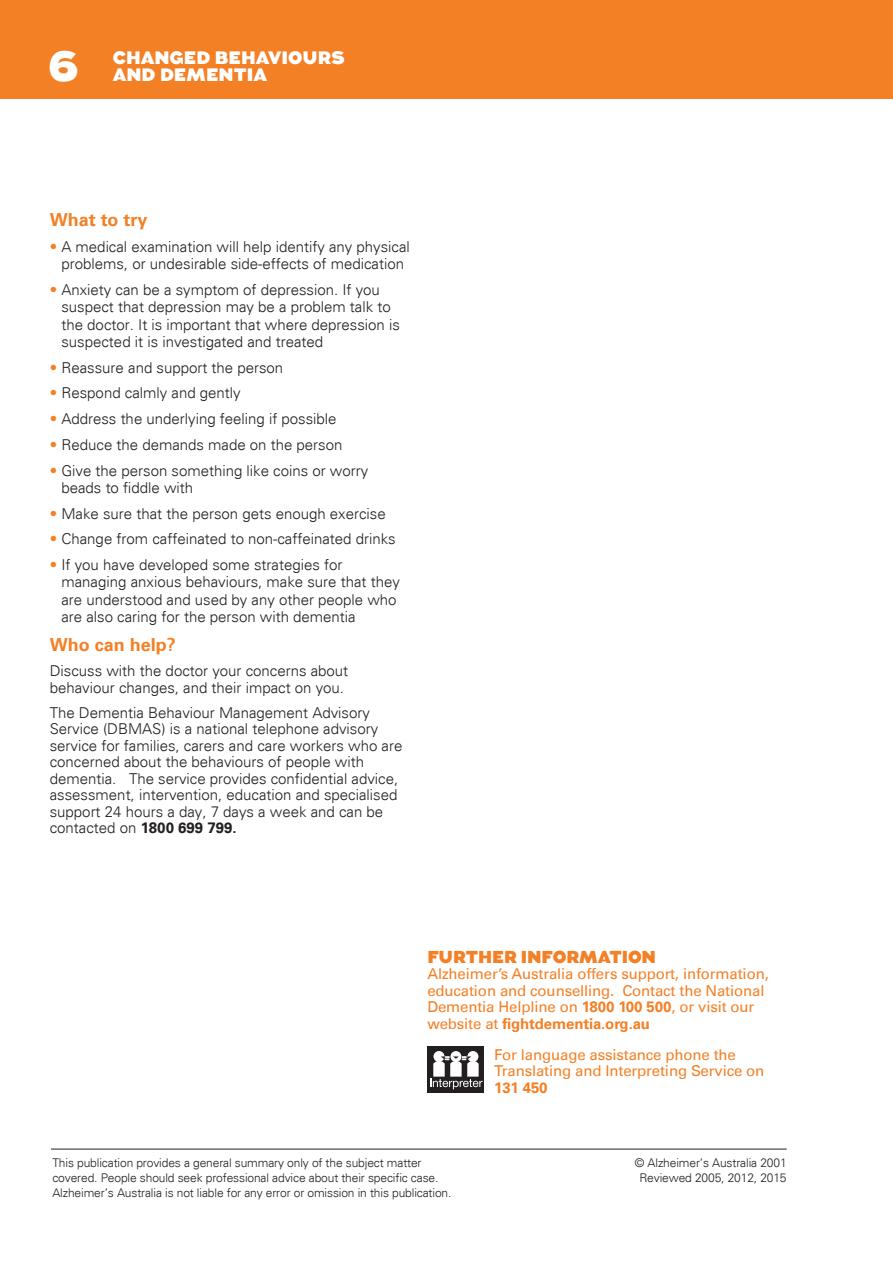
<style>
.page{position:relative;width:893px;height:1263px;background:#fff}
.page>*{position:absolute;margin:0;border:0;box-sizing:border-box;transform-origin:0 0}
.Heading_Large{font:900 42px "Augustus";color:#fff}
.FactSheet_Subtitle{font:900 18px "Augustus";color:#fff}
.Subheading_Intro_Sma{font:700 18px "Univers LT Std";color:#f48026}
.FactSheet_Subtitle-2{font:900 17.25px "Augustus";letter-spacing:-.01em;color:#f48026}
.Body_Copy{font:300 15px/17.2px "Univers";color:#231f20}
.minor_headin{font:300 15px/16.5px "Univers";color:#231f20}
.FactSheet_Subtitle-3{font:15px/16.5px "Univers LT Std";letter-spacing:-.01em;color:#f48026}
.Body_Copy-2{font:300 12px/15px "Univers";letter-spacing:-.01em;color:#231f20}
.s1{color:#f48026}
.s2{font-family:"Univers LT Std";font-weight:700}
.s3{font-weight:700}
</style>
<div class="page">
<hr style="left:51px;top:1149px;width:736px;height:1px;background:#231f20">
<div style="left:0;top:0;width:893px;height:99px;background:#f48026"></div>
<div style="left:427px;top:1046px;width:57px;height:47px;background:#231f20"></div>
<div style="left:467px;top:1051px;width:11px;height:11px;background:#fff;border-radius:50%"></div>
<div style="left:433px;top:1051px;width:11px;height:11px;background:#fff;border-radius:50%"></div>
<div style="left:450px;top:1051px;width:11px;height:11px;background:#fff;border-radius:50%"></div>
<svg style="left:430px;top:1056px;width:53px;height:33px"></svg>
<p class="Heading_Large" style="left:48px;top:41px;width:32px">6</p>
<p class="FactSheet_Subtitle" style="left:113px;top:47px;width:234px">CHANGED BEHAVIOURS</p>
<p class="FactSheet_Subtitle" style="left:113px;top:64px;width:156px">AND DEMENTIA</p>
<p class="Subheading_Intro_Sma" style="left:50px;top:209px;width:99px">What to try</p>
<p class="Body_Copy" style="left:50px;top:238px;width:362px;text-align:center"><span class="s1">•</span> A medical examination will help identify any physical problems, or undesirable side-effects of medication</p>
<p class="Body_Copy" style="left:61px;top:281px;width:340px;text-indent:-12px"><span class="s1">•</span> Anxiety can be a symptom of depression. If you suspect that depression may be a problem talk to the doctor. It is important that where depression is suspected it is investigated and treated</p>
<p class="Body_Copy" style="left:50px;top:359px;width:235px"><span class="s1">•</span> Reassure and support the person</p>
<p class="Body_Copy" style="left:50px;top:384px;width:192px"><span class="s1">•</span> Respond calmly and gently</p>
<p class="Body_Copy" style="left:50px;top:410px;width:288px"><span class="s1">•</span> Address the underlying feeling if possible</p>
<p class="Body_Copy" style="left:50px;top:436px;width:294px"><span class="s1">•</span> Reduce the demands made on the person</p>
<p class="Body_Copy" style="left:61px;top:462px;width:308px;text-indent:-12px"><span class="s1">•</span> Give the person something like coins or worry beads to fiddle with</p>
<p class="Body_Copy" style="left:50px;top:505px;width:337px"><span class="s1">•</span> Make sure that the person gets enough exercise</p>
<p class="Body_Copy" style="left:50px;top:530px;width:347px"><span class="s1">•</span> Change from caffeinated to non-caffeinated drinks</p>
<p class="Body_Copy" style="left:61px;top:556px;width:340px;text-indent:-12px"><span class="s1">•</span> If you have developed some strategies for managing anxious behaviours, make sure that they are understood and used by any other people who are also caring for the person with dementia</p>
<p class="Subheading_Intro_Sma" style="left:50px;top:634px;width:128px">Who can help?</p>
<p class="minor_headin" style="left:50px;top:663px;width:300px">Discuss with the doctor your concerns about behaviour changes, and their impact on you.</p>
<p class="minor_headin" style="left:50px;top:704px;width:354px">The Dementia Behaviour Management Advisory Service (DBMAS) is a national telephone advisory service for families, carers and care workers who are concerned about the behaviours of people with dementia. The service provides confidential advice, assessment, intervention, education and specialised support 24 hours a day, 7 days a week and can be contacted on <span class="s2">1800 699 799.</span></p>
<p class="FactSheet_Subtitle-2" style="left:427px;top:946px;width:230px">FURTHER INFORMATION</p>
<p class="FactSheet_Subtitle-3" style="left:427px;top:965px;width:343px">Alzheimer’s Australia offers support, information, education and counselling. Contact the National Dementia Helpline on <span class="s3">1800 100 500</span>, or visit our website at <span class="s3">fightdementia.org.au</span></p>
<p class="FactSheet_Subtitle-3" style="left:494px;top:1046px;width:272px">For language assistance phone the<br>Translating and Interpreting Service on<br><span class="s3">131 450</span></p>
<p class="Body_Copy-2" style="left:52px;top:1156px;width:401px">This publication provides a general summary only of the subject matter covered. People should seek professional advice about their specific case.<br>Alzheimer’s Australia is not liable for any error or omission in this publication.</p>
<p class="Body_Copy-2" style="left:635px;top:1156px;width:153px;text-align:center">© Alzheimer’s Australia 2001<br>Reviewed 2005, 2012, 2015</p>
</div>
